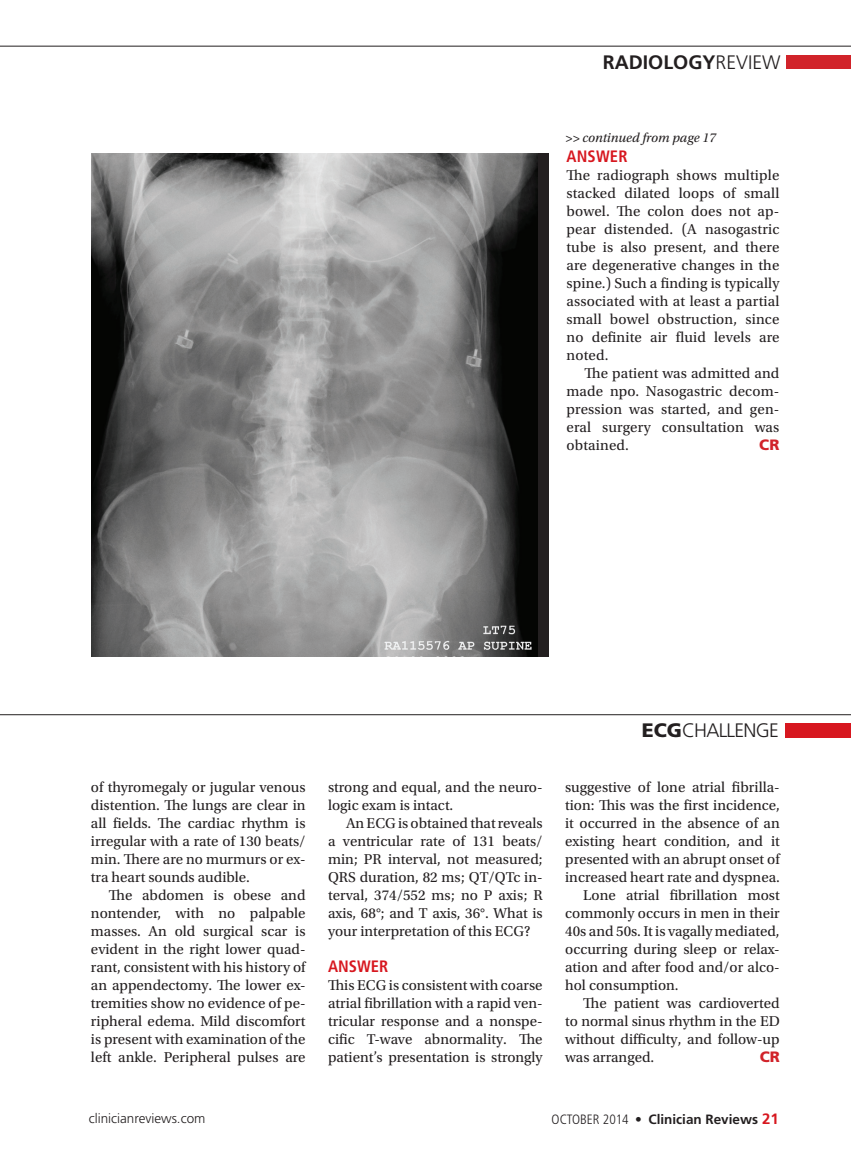
<style>
.page{position:relative;width:851px;height:1161px;background:#fff}
.page>*{position:absolute;margin:0;border:0;box-sizing:border-box;transform-origin:0 0}
.t1{font:700 19.5px "Frutiger LT Std";color:#231f20}
.t2{font:300 19.5px "Frutiger LT Std";letter-spacing:-.04em;color:#231f20}
.Subhead_1{font:700 condensed 16.5px "Frutiger LT Std";letter-spacing:.005em;color:#d7171f}
.Body_Text_1st_para{font:15px/18px "Utopia Std";color:#231f20;text-align:justify}
.Body_Text{font:15px/18px "Utopia Std";color:#231f20;text-align:justify}
.T1{font:15px/18px "Utopia Std";letter-spacing:.01em;color:#231f20;text-align:justify}
.Body_Text-2{font:900 15px "Frutiger LT Std";color:#d1232a}
.T1-2{font:900 15px "Frutiger LT Std";color:#d1232a}
.t3{font:700 13.5px "Frutiger LT Std";color:#231f20}
.t4{font:italic 13.5px "Utopia Std";color:#231f20}
.t5{font:300 13.5px "Frutiger LT Std";color:#231f20}
.s1{font-weight:300}
.s2{font-weight:900}
.s3{font-weight:300;font-stretch:condensed}
.s4{font-weight:400;font-stretch:condensed}
.s5{font-size:15px;color:#d7171f}
</style>
<div class="page">
<div style="left:785px;top:723px;width:65px;height:14px;background:#d7171f"></div>
<hr style="left:0;top:714px;width:850px;height:1px;background:#231f20">
<hr style="left:0;top:46px;width:850px;height:1px;background:#231f20">
<div style="left:786px;top:55px;width:64px;height:14px;background:#d1232a"></div>
<div style="left:92px;top:153px;width:457px;height:504px;background:#231f20"></div>
<img style="left:92px;top:154px;width:445px;height:503px">
<p class="t1" style="left:602px;top:51px;width:179px">RADIOLOGY<span class="s1">REVIEW</span></p>
<p class="t4" style="left:565px;top:130px;width:152px">&gt;&gt; continued from page 17</p>
<p class="Subhead_1" style="left:566px;top:146px;width:63px">ANSWER</p>
<p class="Body_Text_1st_para" style="left:566px;top:166px;width:214px">The radiograph shows multiple stacked dilated loops of small bowel. The colon does not ap&shy;pear distended. (A nasogastric tube is also present, and there are degenerative changes in the spine.) Such a finding is typically associated with at least a partial small bowel obstruction, since no definite air fluid levels are noted.</p>
<p class="T1" style="left:566px;top:364px;width:214px;text-indent:18px">The patient was admitted and made npo. Nasogastric decom&shy;pression was started, and gen&shy;eral surgery consultation was obtained.</p>
<p class="T1-2" style="left:759px;top:436px;width:22px">CR</p>
<p class="Body_Text_1st_para" style="left:91px;top:778px;width:216px">of thyromegaly or jugular venous distention. The lungs are clear in all fields. The cardiac rhythm is irregular with a rate of 130 beats/ min. There are no murmurs or ex&shy;tra heart sounds audible.</p>
<p class="Body_Text" style="left:91px;top:886px;width:216px;text-indent:18px">The abdomen is obese and nontender, with no palpable masses. An old surgical scar is evident in the right lower quad&shy;rant, consistent with his history of an appendectomy. The lower ex&shy;tremities show no evidence of pe&shy;ripheral edema. Mild discomfort is present with examination of the left ankle. Peripheral pulses are</p>
<p class="Body_Text" style="left:328px;top:778px;width:216px">strong and equal, and the neuro&shy;logic exam is intact.</p>
<p class="Body_Text" style="left:328px;top:814px;width:216px;text-indent:18px">An ECG is obtained that reveals a ventricular rate of 131 beats/ min; PR interval, not measured; QRS duration, 82 ms; QT/QTc in&shy;terval, 374/552 ms; no P axis; R axis, 68°; and T axis, 36°. What is your interpretation of this ECG?</p>
<p class="Subhead_1" style="left:328px;top:956px;width:62px">ANSWER</p>
<p class="Body_Text_1st_para" style="left:328px;top:976px;width:216px">This ECG is consistent with coarse atrial fibrillation with a rapid ven&shy;tricular response and a nonspe&shy;cific T-wave abnormality. The patient’s presentation is strongly</p>
<p class="t2" style="left:642px;top:719px;width:138px"><span class="s2">ECG</span>CHALLENGE</p>
<p class="Body_Text_1st_para" style="left:565px;top:778px;width:216px">suggestive of lone atrial fibrilla&shy;tion: This was the first incidence, it occurred in the absence of an existing heart condition, and it presented with an abrupt onset of increased heart rate and dyspnea.</p>
<p class="Body_Text" style="left:565px;top:886px;width:216px;text-indent:18px">Lone atrial fibrillation most commonly occurs in men in their 40s and 50s. It is vagally mediated, occurring during sleep or relax&shy;ation and after food and/or alco&shy;hol consumption.</p>
<p class="Body_Text" style="left:565px;top:994px;width:216px;text-indent:18px">The patient was cardioverted to normal sinus rhythm in the ED without difficulty, and follow-up was arranged.</p>
<p class="Body_Text-2" style="left:759px;top:1048px;width:22px">CR</p>
<p class="t5" style="left:89px;top:1111px;width:118px">clinicianreviews.com</p>
<p class="t3" style="left:551px;top:1112px;width:229px"><span class="s3">OCTOBER 2014</span> <span class="s4">•</span> Clinician Reviews <span class="s5">21</span></p>
</div>
